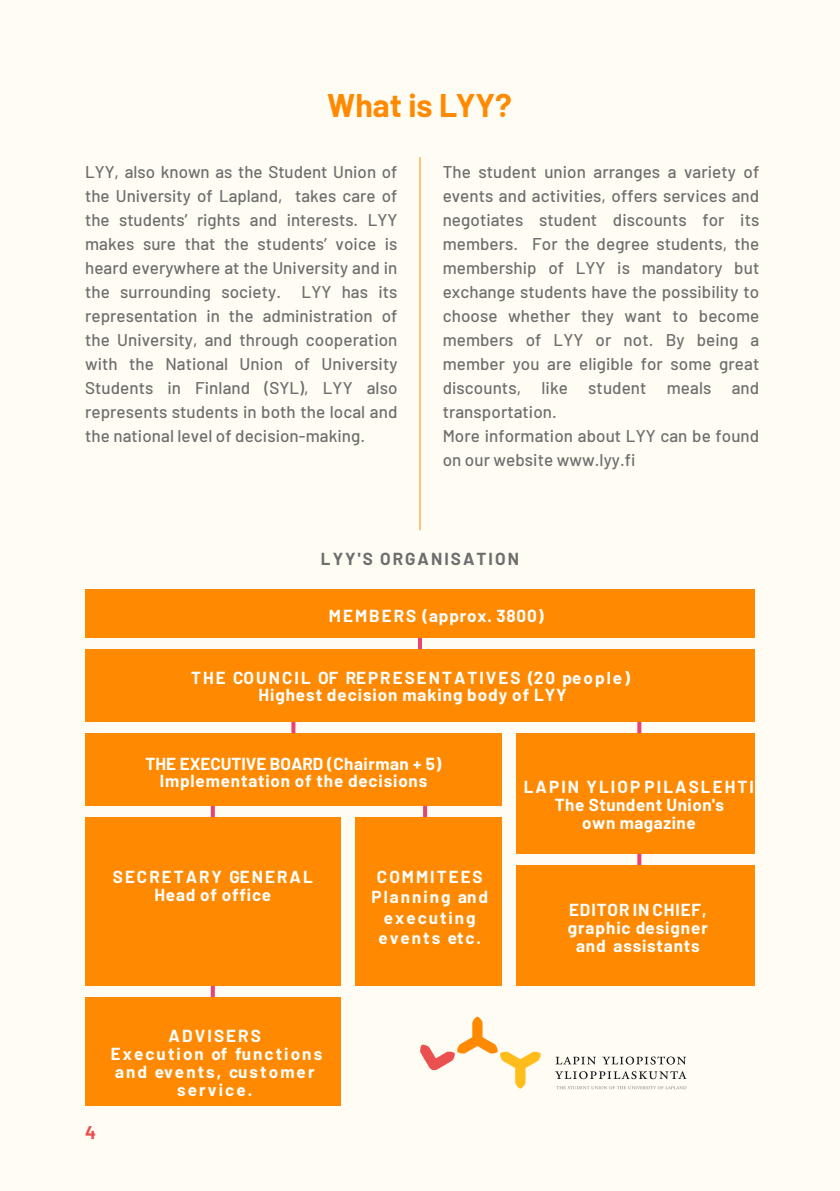
<style>
.page{position:relative;width:840px;height:1191px;background:#fff}
.page>*{position:absolute;margin:0;border:0;box-sizing:border-box;transform-origin:0 0}
.t1{font:700 32px "Barlow";color:#ff8a02}
.t2{font:700 18px "Barlow";color:#ea5050}
.t3{font:500 17px/24px "Barlow";letter-spacing:.005em;color:#6e6e6e;text-align:justify}
.t4{font:700 17px/17.4px "Barlow";letter-spacing:.055em;color:#fff;text-align:center}
.t5{font:700 17px/20.4px "Barlow";letter-spacing:.12em;color:#fff;text-align:center}
.t6{font:700 17px/18px "Barlow";letter-spacing:.125em;color:#fff;text-align:center}
.t7{font:700 17px/18px "Barlow";letter-spacing:.03em;color:#fff;text-align:center}
.t8{font:700 17px "Barlow";letter-spacing:.12em;color:#6e6e6e}
</style>
<div class="page">
<div style="left:0;top:0;width:839px;height:1191px;background:#fffcf3"></div>
<hr style="left:419px;top:157px;width:2px;height:373px;background:#ff8a02">
<svg style="left:637px;top:853px;width:4px;height:12px"></svg>
<svg style="left:637px;top:721px;width:4px;height:12px"></svg>
<svg style="left:211px;top:985px;width:4px;height:12px"></svg>
<svg style="left:423px;top:805px;width:4px;height:12px"></svg>
<svg style="left:211px;top:805px;width:4px;height:12px"></svg>
<svg style="left:291px;top:721px;width:4px;height:10px"></svg>
<hr style="left:418px;top:637px;width:4px;height:12px;background:#eb436d">
<div style="left:85px;top:589px;width:669px;height:48px;background:#ff8a02"></div>
<div style="left:85px;top:649px;width:669px;height:72px;background:#ff8a02"></div>
<div style="left:85px;top:733px;width:416px;height:72px;background:#ff8a02"></div>
<div style="left:85px;top:817px;width:255px;height:168px;background:#ff8a02"></div>
<div style="left:85px;top:997px;width:255px;height:109px;background:#ff8a02"></div>
<div style="left:355px;top:817px;width:146px;height:168px;background:#ff8a02"></div>
<div style="left:516px;top:865px;width:238px;height:120px;background:#ff8a02"></div>
<div style="left:516px;top:733px;width:238px;height:120px;background:#ff8a02"></div>
<svg style="left:420px;top:1016px;width:121px;height:72px"></svg>
<svg style="left:555px;top:1056px;width:40px;height:8px"></svg>
<svg style="left:602px;top:1056px;width:83px;height:8px"></svg>
<svg style="left:555px;top:1071px;width:131px;height:8px"></svg>
<svg style="left:556px;top:1086px;width:130px;height:3px"></svg>
<h2 class="t1" style="left:327px;top:82px;width:186px">What is LYY?</h2>
<p class="t3" style="left:85px;top:158px;width:314px">LYY, also known as the Student Union of the University of Lapland, takes care of the students’ rights and interests. LYY makes sure that the students’ voice is heard everywhere at the University and in the surrounding society. LYY has its representation in the administration of the University, and through cooperation with the National Union of University Students in Finland (SYL), LYY also represents students in both the local and the national level of decision-making.</p>
<p class="t3" style="left:442px;top:158px;width:318px;text-align:left">The student union arranges a variety of events and activities, offers services and negotiates student discounts for its members. For the degree students, the membership of LYY is mandatory but exchange students have the possibility to choose whether they want to become members of LYY or not. By being a member you are eligible for some great discounts, like student meals and transportation.<br>More information about LYY can be found on our website www.lyy.fi</p>
<h6 class="t8" style="left:321px;top:546px;width:199px">LYY'S ORGANISATION</h6>
<p class="t4" style="left:329px;top:605px;width:216px">MEMBERS (approx. 3800)</p>
<p class="t4" style="left:191px;top:668px;width:440px">THE COUNCIL OF REPRESENTATIVES (20 people)<br>Highest decision making body of LYY</p>
<p class="t4" style="left:145px;top:753px;width:297px">THE EXECUTIVE BOARD (Chairman + 5)<br>Implementation of the decisions</p>
<p class="t5" style="left:113px;top:866px;width:201px;line-height:18px">SECRETARY GENERAL<br>Head of office</p>
<p class="t5" style="left:371px;top:865px;width:118px">COMMITEES<br>Planning and executing events etc.</p>
<p class="t2" style="left:85px;top:1119px;width:12px">4</p>
<p class="t6" style="left:111px;top:1025px;width:213px">ADVISERS<br>Execution of functions and events, customer service.</p>
<p class="t7" style="left:523px;top:776px;width:232px">LAPIN YLIOP PILASLEHTI<br>The Stundent Union's<br>own magazine</p>
<p class="t4" style="left:567px;top:899px;width:141px;line-height:18px">EDITOR IN CHIEF, graphic designer and assistants</p>
</div>
